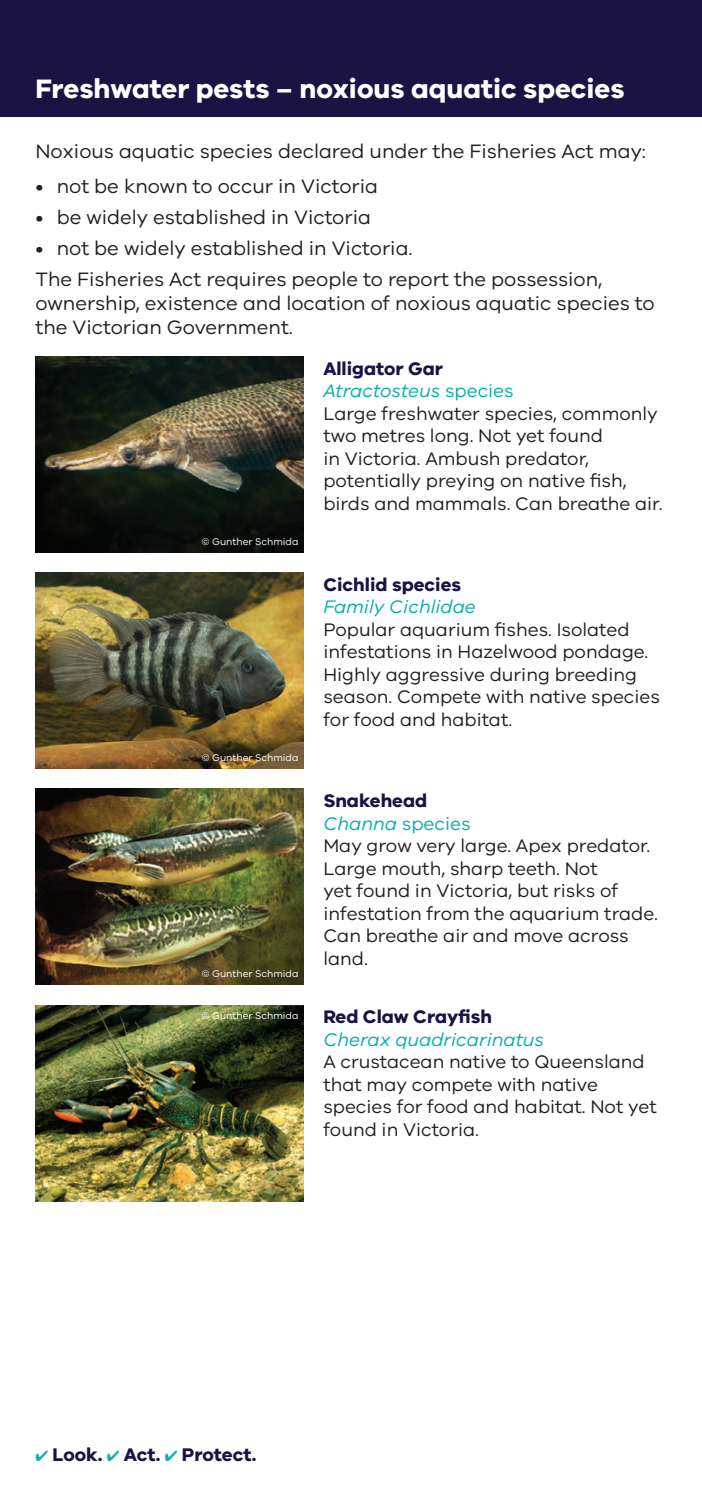
<style>
.page{position:relative;width:702px;height:1489px;background:#fff}
.page>*{position:absolute;margin:0;border:0;box-sizing:border-box;transform-origin:0 0}
.head{font:700 27.5px "VIC";color:#fff}
.body_copy{font:20px/24px "VIC";color:#231f20}
.points{font:20px "VIC";color:#231f20}
.t1{font:18.75px/22.5px "VIC";color:#231f20}
.species_head{font:700 18.75px "VIC";color:#1b1344}
.t2{font:italic 18.75px "VIC";color:#00afaa}
.t3{font:18.75px "VIC";color:#00afaa}
.species_head-2{font:10px "VIC";color:#fff}
.s1{font-style:normal}
.s2{font-style:italic}
.s3{color:#12aeaa}
</style>
<div class="page">
<div style="left:0;top:0;width:702px;height:116px;background:#1b1344"></div>
<img style="left:35px;top:356px;width:268px;height:196px">
<img style="left:35px;top:572px;width:268px;height:196px">
<img style="left:35px;top:788px;width:268px;height:196px">
<img style="left:35px;top:1005px;width:268px;height:196px">
<p class="head" style="left:35px;top:72px;width:590px">Freshwater pests – noxious aquatic species</p>
<p class="body_copy" style="left:35px;top:138px;width:612px">Noxious aquatic species declared under the Fisheries Act may:</p>
<p class="points" style="left:35px;top:174px;width:344px">• not be known to occur in Victoria</p>
<p class="points" style="left:35px;top:205px;width:337px">• be widely established in Victoria</p>
<p class="points" style="left:35px;top:236px;width:378px">• not be widely established in Victoria.</p>
<p class="body_copy" style="left:35px;top:266px;width:620px">The Fisheries Act requires people to report the possession, ownership, existence and location of noxious aquatic species to the Victorian Government.</p>
<p class="species_head" style="left:323px;top:356px;width:121px">Alligator Gar</p>
<p class="t2" style="left:323px;top:379px;width:192px">Atractosteus <span class="s1">species</span></p>
<p class="t1" style="left:323px;top:401px;width:341px">Large freshwater species, commonly two metres long. Not yet found<br>in Victoria. Ambush predator, potentially preying on native fish, birds and mammals. Can breathe air.</p>
<p class="species_head-2" style="left:202px;top:535px;width:98px">© Gunther Schmida</p>
<p class="species_head-2" style="left:202px;top:751px;width:98px">© Gunther Schmida</p>
<p class="species_head-2" style="left:202px;top:967px;width:98px">© Gunther Schmida</p>
<p class="species_head-2" style="left:202px;top:1009px;width:98px">© Gunther Schmida</p>
<p class="species_head" style="left:323px;top:573px;width:139px">Cichlid species</p>
<p class="t2" style="left:323px;top:595px;width:154px">Family Cichlidae</p>
<p class="t1" style="left:323px;top:617px;width:338px">Popular aquarium fishes. Isolated infestations in Hazelwood pondage.<br>Highly aggressive during breeding season. Compete with native species for food and habitat.</p>
<p class="species_head" style="left:323px;top:789px;width:105px">Snakehead</p>
<p class="t3" style="left:323px;top:812px;width:149px"><span class="s2">Channa</span> species</p>
<p class="t1" style="left:323px;top:833px;width:336px">May grow very large. Apex predator.<br>Large mouth, sharp teeth. Not<br>yet found in Victoria, but risks of infestation from the aquarium trade.<br>Can breathe air and move across land.</p>
<p class="species_head" style="left:323px;top:1005px;width:170px">Red Claw Crayfish</p>
<p class="t2" style="left:323px;top:1028px;width:222px">Cherax quadricarinatus</p>
<p class="t1" style="left:323px;top:1050px;width:335px">A crustacean native to Queensland that may compete with native species for food and habitat. Not yet found in Victoria.</p>
<p class="species_head" style="left:35px;top:1442px;width:222px"><span class="s3">✔</span> Look. <span class="s3">✔</span> Act. <span class="s3">✔</span> Protect.</p>
</div>
